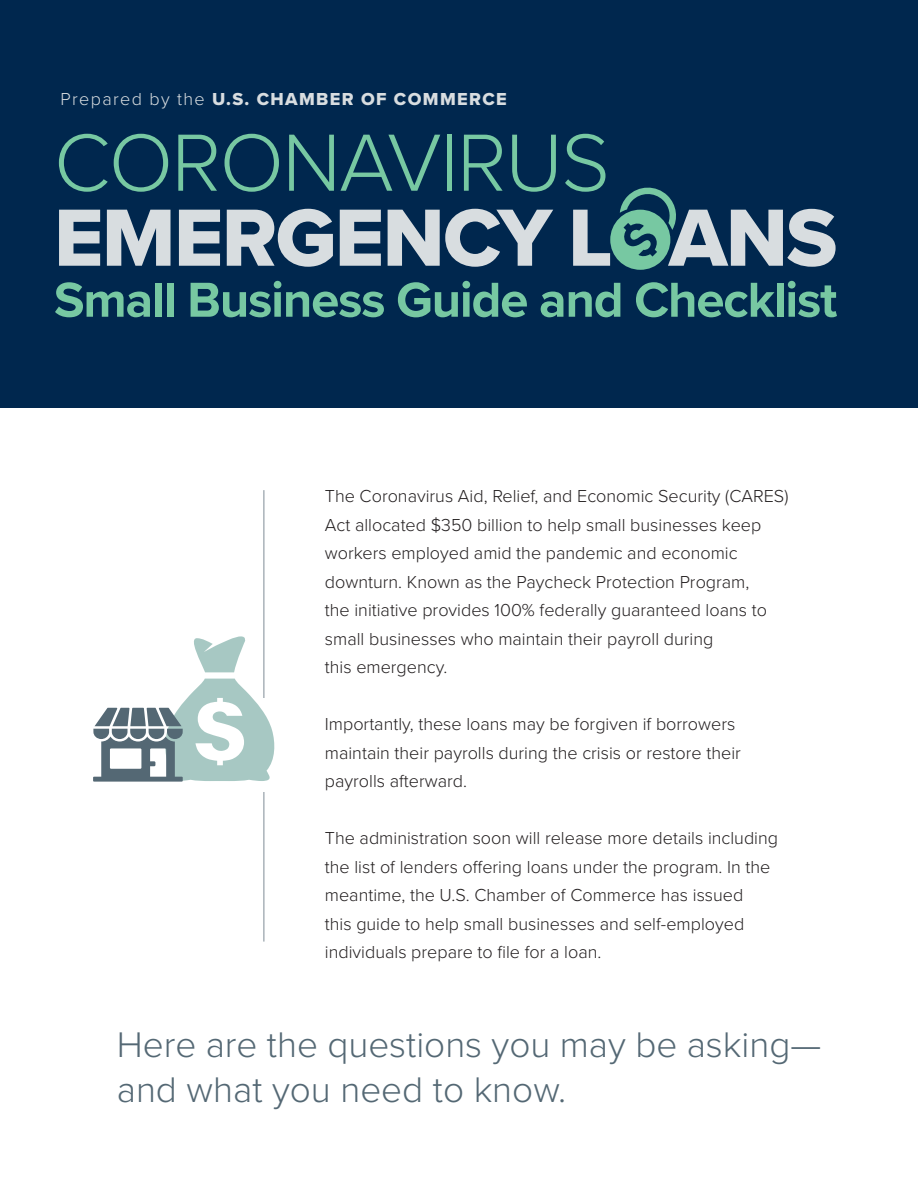
<style>
.page{position:relative;width:918px;height:1188px;background:#fff}
.page>*{position:absolute;margin:0;border:0;box-sizing:border-box;transform-origin:0 0}
.t1{font:84px "Proxima Nova Extrabld";letter-spacing:-.02em;color:#d8dde0}
.t2{font:300 84px "Proxima Nova";letter-spacing:-.02em;color:#77c8a2}
.t3{font:700 50.85px "Proxima Nova";letter-spacing:-.025em;color:#77c8a2}
.t4{font:300 36.9px "Proxima Nova";color:#546874}
.t5{font:300 18px/28.5px "Proxima Nova";color:#231f20}
.t6{font:18px "Proxima Nova Extrabld";letter-spacing:.075em;color:#d8dde0}
.s1{font-family:"Proxima Nova";font-weight:300}
</style>
<div class="page">
<div style="left:0;top:0;width:918px;height:408px;background:#00274e"></div>
<hr style="left:264px;top:490px;width:1px;height:452px;background:#7f8d97">
<div style="left:201px;top:698px;width:77px;height:94px;background:#fff"></div>
<svg style="left:194px;top:636px;width:52px;height:36px"></svg>
<svg style="left:93px;top:679px;width:182px;height:103px"></svg>
<svg style="left:610px;top:187px;width:66px;height:83px"></svg>
<p class="t6" style="left:61px;top:86px;width:448px"><span class="s1">Prepared by the</span> U.S. CHAMBER OF COMMERCE</p>
<p class="t2" style="left:54px;top:100px;width:558px">CORONAVIRUS</p>
<p class="t1" style="left:54px;top:175px;width:785px">EMERGENCY L ANS</p>
<p class="t3" style="left:54px;top:262px;width:785px">Small Business Guide and Checklist</p>
<p class="t5" style="left:325px;top:481px;width:465px">The Coronavirus Aid, Relief, and Economic Security (CARES)<br>Act allocated $350 billion to help small businesses keep workers employed amid the pandemic and economic downturn. Known as the Paycheck Protection Program,<br>the initiative provides 100% federally guaranteed loans to small businesses who maintain their payroll during<br>this emergency.</p>
<p class="t5" style="left:325px;top:709px;width:417px">Importantly, these loans may be forgiven if borrowers maintain their payrolls during the crisis or restore their payrolls afterward.</p>
<p class="t5" style="left:325px;top:823px;width:455px">The administration soon will release more details including the list of lenders offering loans under the program. In the meantime, the U.S. Chamber of Commerce has issued<br>this guide to help small businesses and self-employed individuals prepare to file for a loan.</p>
<p class="t4" style="left:117px;top:1018px;width:706px">Here are the questions you may be asking—</p>
<p class="t4" style="left:117px;top:1062px;width:451px">and what you need to know.</p>
</div>
